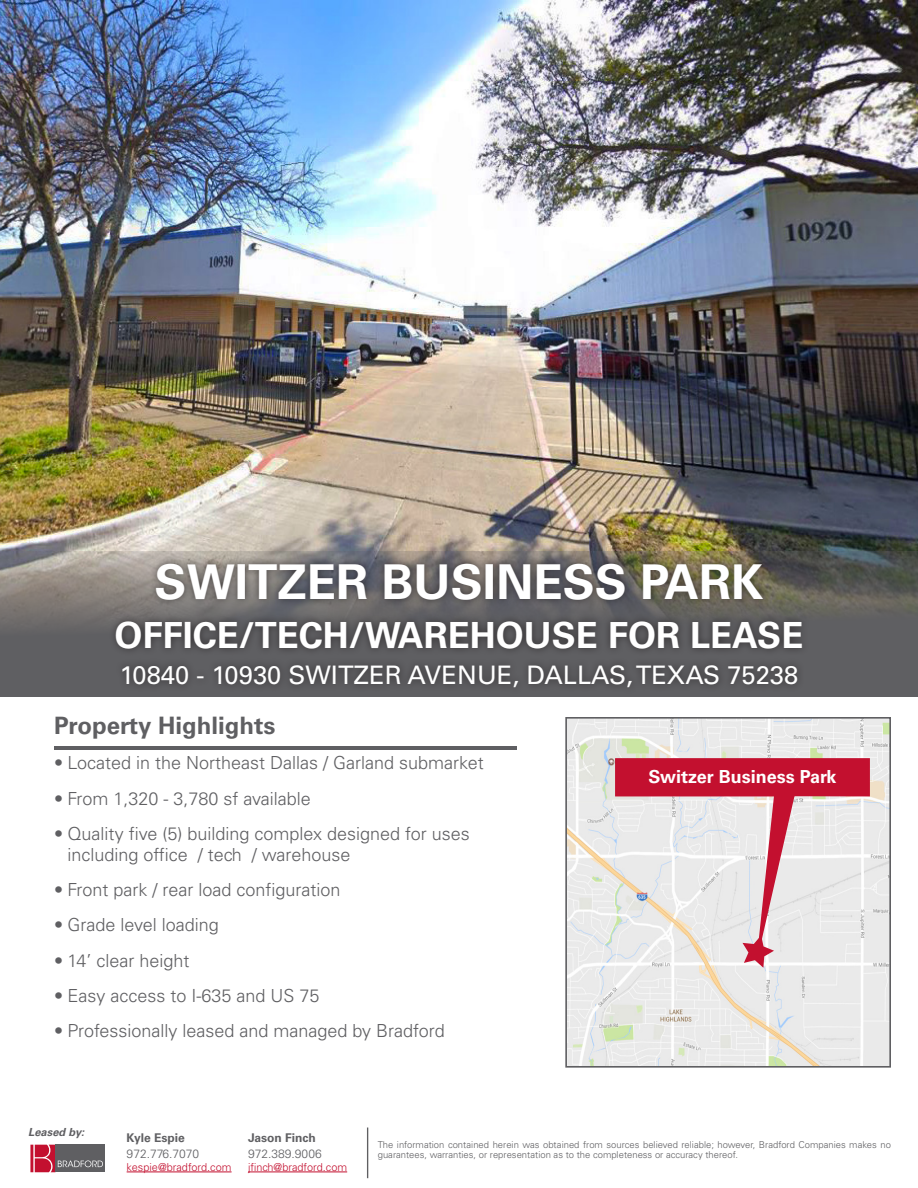
<style>
.page{position:relative;width:918px;height:1188px;background:#fff}
.page>*{position:absolute;margin:0;border:0;box-sizing:border-box;transform-origin:0 0}
.t1{font:700 48px "Univers LT Std";color:#fff}
.t2{font:700 36px "Univers LT Std";color:#fff}
.t3{font:25.5px "Univers LT Std";color:#fff}
.t4{font:700 24px "Univers LT Std";color:#5f5f62}
.t5{font:300 18px/21.6px "Univers LT Std";color:#5f5f62}
.t6{font:700 18px "Univers LT Std";color:#fff}
.t7{font:300 12px "Univers LT Std";color:#5f5f62}
.t8{font:700 12px "Univers LT Std";color:#5f5f62}
.t9{font:italic 700 11.1px "Univers LT Std";color:#5f5f62}
.t10{font:300 10.95px "Univers LT Std";color:#c3102f}
.t11{font:300 9.45px/10.8px "Univers LT Std";color:#5f5f62}
</style>
<div class="page">
<hr style="left:54px;top:746px;width:463px;height:3px;background:#5f5f62">
<img style="left:0;top:0;width:917px;height:551px">
<img style="left:568px;top:720px;width:320px;height:345px">
<div style="left:565px;top:717px;width:326px;height:351px;border:2px solid #5f5f62"></div>
<svg style="left:0;top:551px;width:918px;height:146px;background:#6c6a68"></svg>
<div style="left:108px;top:556px;width:701px;height:139px;background:#231f20;opacity:.75"></div>
<svg style="left:614px;top:757px;width:257px;height:220px;background:#e2bcc2"></svg>
<hr style="left:127px;top:1172px;width:105px;height:1px;background:#c3102f">
<hr style="left:248px;top:1172px;width:99px;height:1px;background:#c3102f">
<hr style="left:367px;top:1128px;width:1px;height:50px;background:#5f5f62">
<svg style="left:30px;top:1144px;width:75px;height:29px"></svg>
<hr style="left:30px;top:1145px;width:3px;height:27px;background:#c3102f">
<div style="left:56px;top:1145px;width:49px;height:27px;background:#5f5f62"></div>
<svg style="left:35px;top:1145px;width:68px;height:27px"></svg>
<p class="t1" style="left:155px;top:554px;width:610px">SWITZER BUSINESS PARK</p>
<p class="t2" style="left:115px;top:614px;width:690px">OFFICE/TECH/WAREHOUSE FOR LEASE</p>
<p class="t3" style="left:120px;top:660px;width:680px">10840 - 10930 SWITZER AVENUE, DALLAS, TEXAS 75238</p>
<p class="t4" style="left:54px;top:712px;width:223px">Property Highlights</p>
<p class="t5" style="left:54px;top:752px;width:431px">• Located in the Northeast Dallas / Garland submarket</p>
<p class="t5" style="left:54px;top:787px;width:258px">• From 1,320 - 3,780 sf available</p>
<p class="t5" style="left:68px;top:823px;width:404px;text-indent:-14px">• Quality five (5) building complex designed for uses including office / tech / warehouse</p>
<p class="t5" style="left:54px;top:879px;width:288px">• Front park / rear load configuration</p>
<p class="t5" style="left:54px;top:914px;width:166px">• Grade level loading</p>
<p class="t5" style="left:54px;top:949px;width:137px">• 14’ clear height</p>
<p class="t5" style="left:54px;top:985px;width:267px">• Easy access to I-635 and US 75</p>
<p class="t5" style="left:54px;top:1020px;width:392px">• Professionally leased and managed by Bradford</p>
<p class="t6" style="left:649px;top:766px;width:189px">Switzer Business Park</p>
<p class="t9" style="left:28px;top:1125px;width:58px">Leased by:</p>
<p class="t8" style="left:127px;top:1131px;width:60px">Kyle Espie</p>
<p class="t7" style="left:127px;top:1146px;width:74px">972.776.7070</p>
<p class="t10" style="left:127px;top:1160px;width:106px">kespie@bradford.com</p>
<p class="t8" style="left:248px;top:1131px;width:69px">Jason Finch</p>
<p class="t7" style="left:248px;top:1146px;width:75px">972.389.9006</p>
<p class="t10" style="left:248px;top:1160px;width:101px">jfinch@bradford.com</p>
<p class="t11" style="left:378px;top:1139px;width:515px">The information contained herein was obtained from sources believed reliable; however, Bradford Companies makes no guarantees, warranties, or representation as to the completeness or accuracy thereof.</p>
</div>
